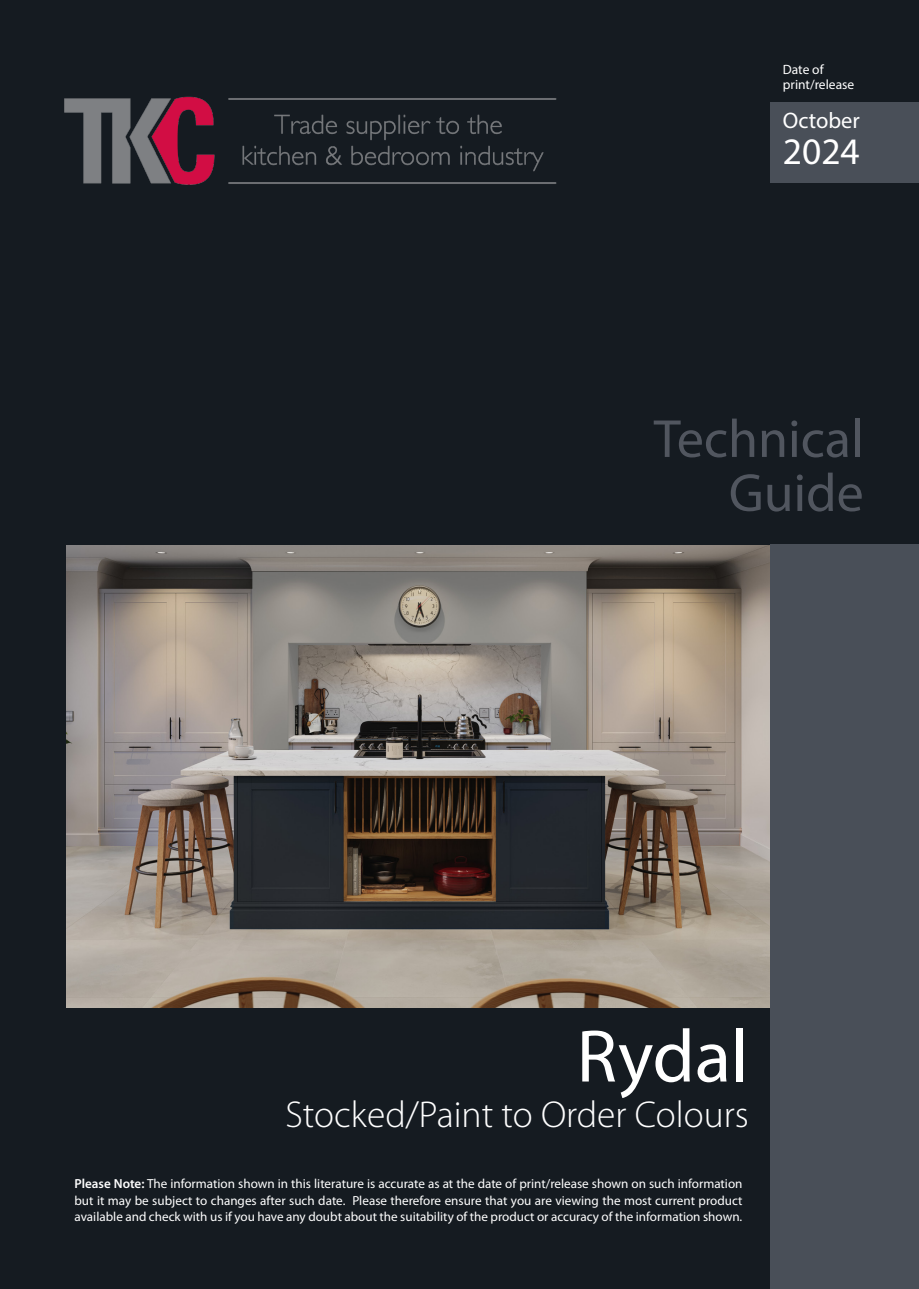
<style>
.page{position:relative;width:919px;height:1289px;background:#fff}
.page>*{position:absolute;margin:0;border:0;box-sizing:border-box;transform-origin:0 0}
.Cover_name{font:75px "Myriad Pro";color:#fff}
.Technical_Guide{font:54px/54px "Myriad Pro";color:#51565f;text-align:right}
.Cover_name-2{font:300 37.5px "Myriad Pro";color:#fff}
.Product_Info_Light{font:37.5px "Myriad Pro";color:#fff}
.Product_Info_Light-2{font:22.5px "Myriad Pro";color:#fff}
.Date_of_print_release{font:13.5px/15px "Myriad Pro";color:#fff}
.t1{font:13.2px/16.5px "Myriad Pro";color:#fff;text-align:justify}
.s1{font-weight:600}
</style>
<div class="page">
<div style="left:0;top:0;width:918px;height:1288px;background:#151b21"></div>
<img style="left:64px;top:96px;width:493px;height:89px">
<img style="left:67px;top:545px;width:703px;height:462px">
<div style="left:770px;top:544px;width:148px;height:744px;background:#494f58"></div>
<div style="left:770px;top:102px;width:148px;height:81px;background:#494f58"></div>
<p class="Date_of_print_release" style="left:782px;top:62px;width:73px">Date of print/release</p>
<p class="Product_Info_Light-2" style="left:782px;top:107px;width:79px">October</p>
<p class="Product_Info_Light" style="left:782px;top:128px;width:78px">2024</p>
<p class="Technical_Guide" style="left:653px;top:411px;width:211px">Technical<br>Guide</p>
<p class="Cover_name" style="left:576px;top:1010px;width:174px">Rydal</p>
<p class="Cover_name-2" style="left:285px;top:1093px;width:465px">Stocked/Paint to Order Colours</p>
<p class="t1" style="left:74px;top:1175px;width:669px"><span class="s1">Please Note:</span> The information shown in this literature is accurate as at the date of print/release shown on such information but it may be subject to changes after such date. Please therefore ensure that you are viewing the most current product available and check with us if you have any doubt about the suitability of the product or accuracy of the information shown.</p>
</div>
